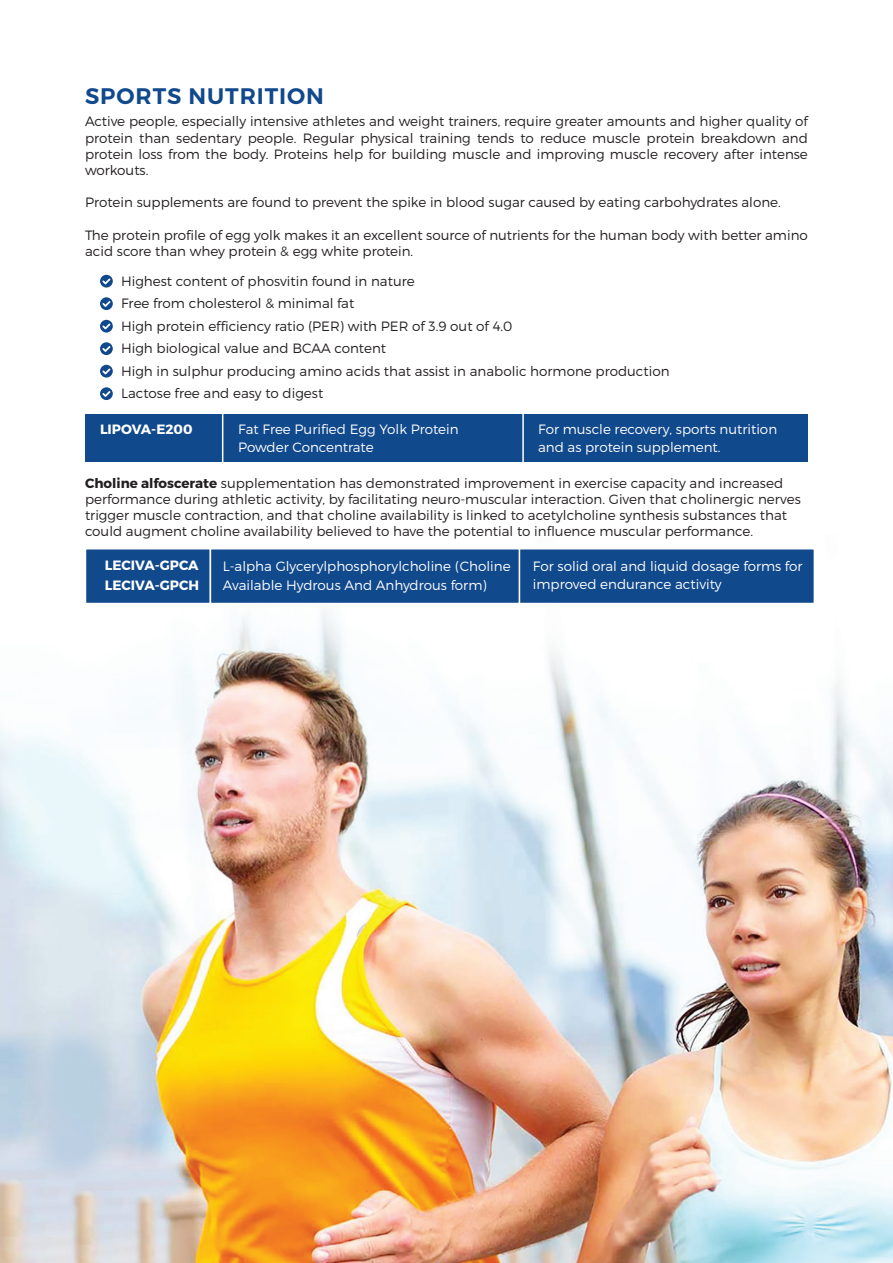
<style>
.page{position:relative;width:893px;height:1263px;background:#fff}
.page>*{position:absolute;margin:0;border:0;box-sizing:border-box;transform-origin:0 0}
.t1{font:600 22.5px "Montserrat";letter-spacing:.04em;color:#11498d}
.t2{font:300 13.5px/16.2px "Montserrat";color:#231f20}
.t3{font:300 13.5px/18px "Montserrat";color:#fff}
.t4{font:700 13.5px/19.2px "Montserrat";color:#fff}
.s1{font-weight:700}
</style>
<div class="page">
<img style="left:0;top:609px;width:893px;height:654px">
<div style="left:85px;top:414px;width:723px;height:48px;background:#11498d"></div>
<hr style="left:222px;top:413px;width:1px;height:50px;background:#fff">
<hr style="left:522px;top:413px;width:2px;height:50px;background:#fff">
<svg style="left:100px;top:275px;width:13px;height:13px"></svg>
<svg style="left:100px;top:297px;width:13px;height:13px"></svg>
<svg style="left:100px;top:320px;width:13px;height:13px"></svg>
<svg style="left:100px;top:342px;width:13px;height:13px"></svg>
<svg style="left:100px;top:365px;width:13px;height:13px"></svg>
<svg style="left:100px;top:387px;width:13px;height:13px"></svg>
<div style="left:85px;top:548px;width:126px;height:56px;background:#11498d;border:2px solid #fff"></div>
<div style="left:519px;top:548px;width:296px;height:56px;background:#11498d;border:2px solid #fff"></div>
<div style="left:210px;top:548px;width:310px;height:56px;background:#11498d;border:2px solid #fff"></div>
<h1 class="t1" style="left:85px;top:82px;width:240px">SPORTS NUTRITION</h1>
<p class="t2" style="left:85px;top:113px;width:724px;text-align:justify">Active people, especially intensive athletes and weight trainers, require greater amounts and higher quality of protein than sedentary people. Regular physical training tends to reduce muscle protein breakdown and protein loss from the body. Proteins help for building muscle and improving muscle recovery after intense workouts.</p>
<p class="t2" style="left:85px;top:194px;width:697px">Protein supplements are found to prevent the spike in blood sugar caused by eating carbohydrates alone.</p>
<p class="t2" style="left:85px;top:227px;width:724px">The protein profile of egg yolk makes it an excellent source of nutrients for the human body with better amino acid score than whey protein &amp; egg white protein.</p>
<p class="t2" style="left:121px;top:269px;width:550px;line-height:22.5px">Highest content of phosvitin found in nature<br>Free from cholesterol &amp; minimal fat<br>High protein efficiency ratio (PER) with PER of 3.9 out of 4.0<br>High biological value and BCAA content<br>High in sulphur producing amino acids that assist in anabolic hormone production Lactose free and easy to digest</p>
<p class="t4" style="left:100px;top:420px;width:94px">LIPOVA-E200</p>
<p class="t3" style="left:238px;top:420px;width:222px">Fat Free Purified Egg Yolk Protein<br>Powder Concentrate</p>
<p class="t3" style="left:538px;top:420px;width:241px">For muscle recovery, sports nutrition and as protein supplement.</p>
<p class="t2" style="left:85px;top:474px;width:717px"><span class="s1">Choline alfoscerate</span> supplementation has demonstrated improvement in exercise capacity and increased performance during athletic activity, by facilitating neuro-muscular interaction. Given that cholinergic nerves trigger muscle contraction, and that choline availability is linked to acetylcholine synthesis substances that could augment choline availability believed to have the potential to influence muscular performance.</p>
<p class="t4" style="left:105px;top:556px;width:96px">LECIVA-GPCA<br>LECIVA-GPCH</p>
<p class="t3" style="left:223px;top:556px;width:289px;line-height:19.2px">L-alpha Glycerylphosphorylcholine (Choline<br>Available Hydrous And Anhydrous form)</p>
<p class="t3" style="left:533px;top:557px;width:271px">For solid oral and liquid dosage forms for improved endurance activity</p>
</div>
